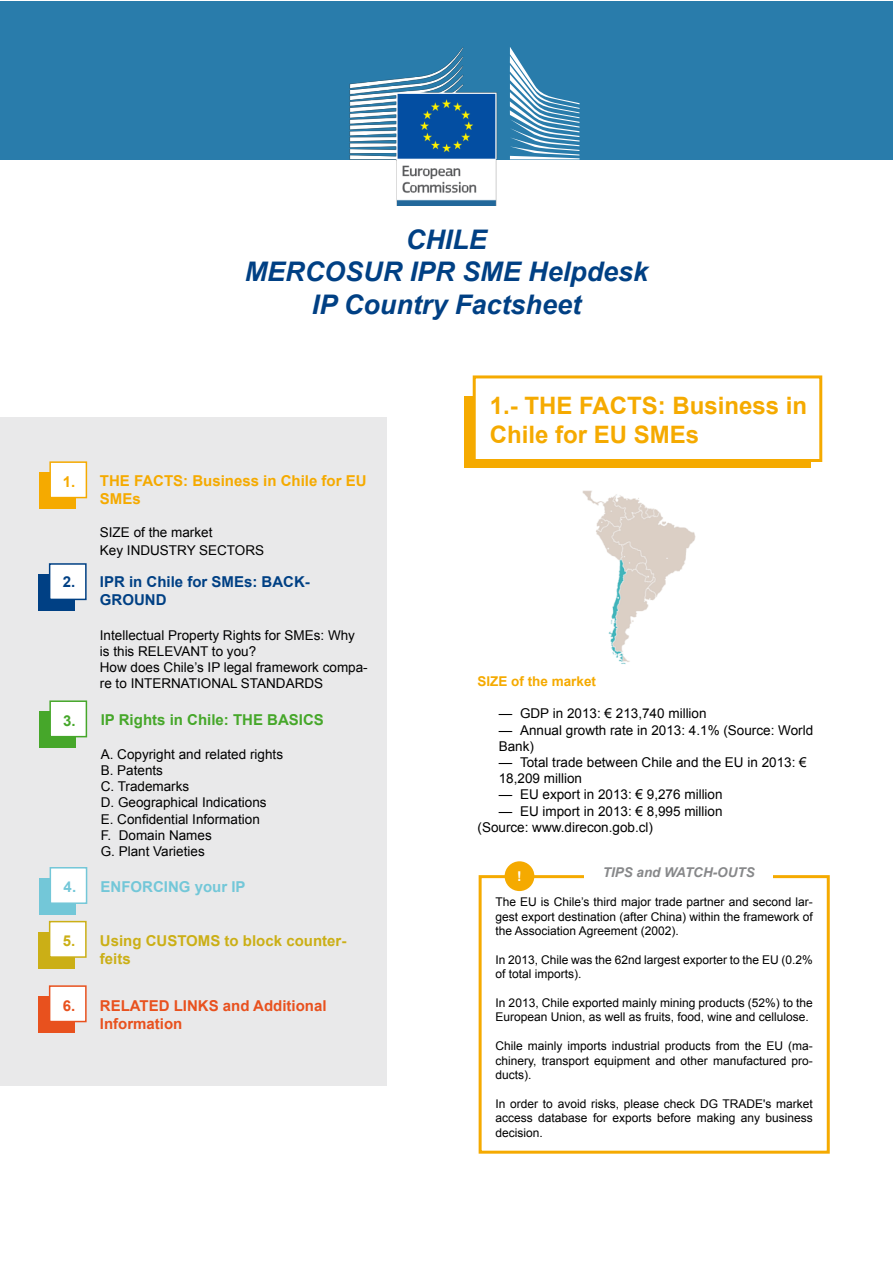
<style>
.page{position:relative;width:893px;height:1263px;background:#fff}
.page>*{position:absolute;margin:0;border:0;box-sizing:border-box;transform-origin:0 0}
.t1{font:italic 700 27px/32.4px "Arial";color:#004084;text-align:center}
.t2{font:700 24px/28.8px "Arial";color:#f5aa00}
.t3{font:700 15px/18px "Arial";color:#e8511e}
.t4{font:700 15px/18px "Arial";color:#f5aa00}
.t5{font:700 15px/18px "Arial";color:#cbaf16}
.t6{font:700 15px/18px "Arial";color:#004084}
.t7{font:700 15px "Arial";color:#46a72a}
.t8{font:700 15px "Arial";color:#73c7d8}
.t9{font:13.5px/16.2px "Arial";color:#000}
.t10{font:italic 700 13.5px "Arial";color:#87888a}
.t11{font:700 13.5px "Arial";color:#f5aa00}
.t12{font:700 13.5px "Arial";color:#fff}
.t13{font:12px/14.4px "Arial";color:#000;text-align:justify}
</style>
<div class="page">
<div style="left:1px;top:2px;width:892px;height:158px;background:#297cab"></div>
<img style="left:349px;top:47px;width:148px;height:159px">
<svg style="left:510px;top:47px;width:70px;height:112px"></svg>
<div style="left:0;top:417px;width:387px;height:668px;background:#e9e9ea"></div>
<div style="left:39px;top:472px;width:37px;height:37px;background:#f5aa00"></div>
<div style="left:49px;top:461px;width:38px;height:37px;background:#fff;border:2px solid #f5aa00"></div>
<div style="left:38px;top:574px;width:37px;height:37px;background:#004084"></div>
<div style="left:49px;top:563px;width:38px;height:37px;background:#fff;border:2px solid #004084"></div>
<div style="left:39px;top:711px;width:37px;height:37px;background:#46a72a"></div>
<div style="left:49px;top:700px;width:38px;height:37px;background:#fff;border:2px solid #46a72a"></div>
<div style="left:38px;top:932px;width:37px;height:37px;background:#cbaf16"></div>
<div style="left:49px;top:921px;width:38px;height:37px;background:#fff;border:2px solid #cbaf16"></div>
<div style="left:38px;top:996px;width:37px;height:37px;background:#e8511e"></div>
<div style="left:49px;top:985px;width:38px;height:37px;background:#fff;border:2px solid #e8511e"></div>
<div style="left:39px;top:878px;width:37px;height:37px;background:#73c7d8"></div>
<div style="left:50px;top:867px;width:37px;height:37px;background:#fff;border:2px solid #73c7d8"></div>
<div style="left:464px;top:397px;width:347px;height:71px;background:#f5aa00"></div>
<div style="left:473px;top:375px;width:349px;height:87px;background:#fff;border:3px solid #f5aa00"></div>
<img style="left:582px;top:490px;width:114px;height:174px">
<div style="left:479px;top:875px;width:351px;height:279px;border:3px solid #f5aa00"></div>
<div style="left:585px;top:867px;width:188px;height:14px;background:#fff"></div>
<div style="left:505px;top:861px;width:29px;height:30px;background:#f5aa00;border-radius:50%"></div>
<h1 class="t1" style="left:245px;top:224px;width:405px">CHILE<br>MERCOSUR IPR SME Helpdesk<br>IP Country Factsheet</h1>
<p class="t4" style="left:63px;top:473px;width:14px">1.</p>
<p class="t4" style="left:100px;top:473px;width:268px">THE FACTS: Business in Chile for EU<br>SMEs</p>
<p class="t9" style="left:100px;top:523px;width:166px;line-height:18px">SIZE of the market<br>Key INDUSTRY SECTORS</p>
<p class="t6" style="left:63px;top:573px;width:14px">2.</p>
<p class="t6" style="left:100px;top:573px;width:211px">IPR in Chile for SMEs: BACK-<br>GROUND</p>
<p class="t9" style="left:100px;top:627px;width:269px">Intellectual Property Rights for SMEs: Why is this RELEVANT to you?<br>How does Chile’s IP legal framework compa&shy;re to INTERNATIONAL STANDARDS</p>
<p class="t7" style="left:63px;top:710px;width:14px">3.</p>
<p class="t7" style="left:101px;top:709px;width:225px">IP Rights in Chile: THE BASICS</p>
<p class="t9" style="left:101px;top:746px;width:184px">A. Copyright and related rights<br>B. Patents<br>C. Trademarks<br>D. Geographical Indications<br>E. Confidential Information<br>F. Domain Names<br>G. Plant Varieties</p>
<p class="t8" style="left:64px;top:877px;width:183px">4. ENFORCING your IP</p>
<p class="t5" style="left:63px;top:932px;width:14px">5.</p>
<p class="t3" style="left:63px;top:997px;width:14px">6.</p>
<p class="t5" style="left:100px;top:932px;width:248px">Using CUSTOMS to block counter&shy;feits</p>
<p class="t3" style="left:100px;top:997px;width:228px">RELATED LINKS and Additional<br>Information</p>
<h2 class="t2" style="left:490px;top:392px;width:319px">1.- THE FACTS: Business in<br>Chile for EU SMEs</h2>
<p class="t11" style="left:477px;top:672px;width:120px">SIZE of the market</p>
<p class="t9" style="left:499px;top:706px;width:209px">— GDP in 2013: € 213,740 million</p>
<p class="t9" style="left:499px;top:722px;width:316px">— Annual growth rate in 2013: 4.1% (Source: World<br>Bank)</p>
<p class="t9" style="left:499px;top:754px;width:309px">— Total trade between Chile and the EU in 2013: €<br>18,209 million</p>
<p class="t9" style="left:499px;top:787px;width:225px">— EU export in 2013: € 9,276 million</p>
<p class="t9" style="left:477px;top:803px;width:247px;text-indent:21px">— EU import in 2013: € 8,995 million (Source: www.direcon.gob.cl)</p>
<p class="t12" style="left:517px;top:867px;width:6px">!</p>
<p class="t10" style="left:603px;top:863px;width:153px">TIPS and WATCH-OUTS</p>
<p class="t13" style="left:495px;top:895px;width:319px">The EU is Chile’s third major trade partner and second lar&shy;gest export destination (after China) within the framework of the Association Agreement (2002).</p>
<p class="t13" style="left:495px;top:952px;width:319px">In 2013, Chile was the 62nd largest exporter to the EU (0.2% of total imports).</p>
<p class="t13" style="left:495px;top:996px;width:319px">In 2013, Chile exported mainly mining products (52%) to the<br>European Union, as well as fruits, food, wine and cellulose.</p>
<p class="t13" style="left:495px;top:1039px;width:319px">Chile mainly imports industrial products from the EU (ma&shy;chinery, transport equipment and other manufactured pro&shy;ducts).</p>
<p class="t13" style="left:495px;top:1096px;width:319px">In order to avoid risks, please check DG TRADE's market access database for exports before making any business decision.</p>
</div>
